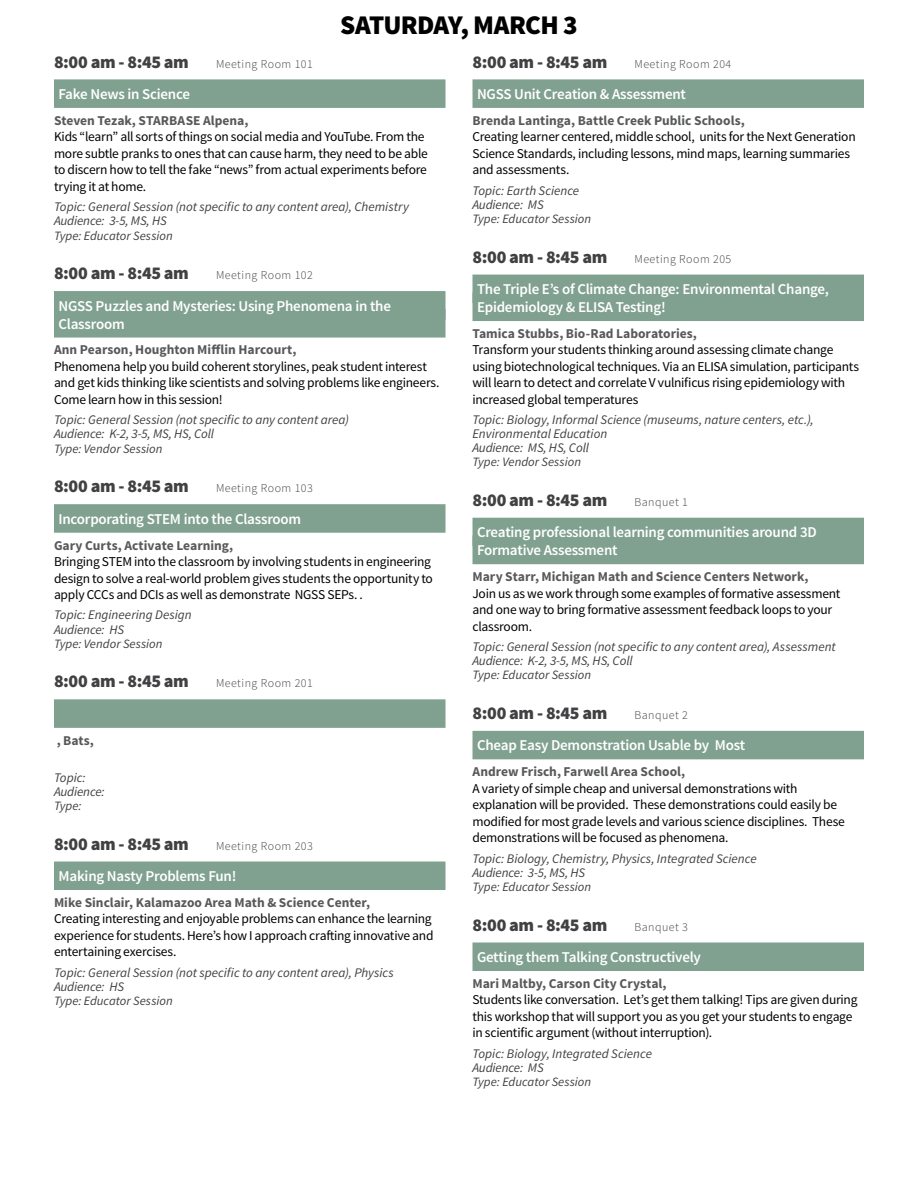
<style>
.page{position:relative;width:918px;height:1188px;background:#fff}
.page>*{position:absolute;margin:0;border:0;box-sizing:border-box;transform-origin:0 0}
.t1{font:900 27px "Source Sans Pro";letter-spacing:-.03em;color:#000}
.t2{font:900 18px "Source Sans Pro";letter-spacing:-.025em;color:#414042}
.t3{font:600 15px/18px "Source Sans Pro";letter-spacing:-.015em;color:#fff}
.t4{font:13.5px/16.5px "Source Sans Pro";letter-spacing:-.02em;color:#000}
.t5{font:700 13.5px "Source Sans Pro";color:#58595b}
.t6{font:italic 13.2px/14.2px "Source Sans Pro";color:#414042}
.t7{font:italic 12.75px "Source Sans Pro";letter-spacing:.005em;color:#414042}
.t8{font:300 12px "Source Sans Pro";letter-spacing:.04em;color:#414042}
</style>
<div class="page">
<div style="left:54px;top:79px;width:392px;height:29px;background:#80a190"></div>
<div style="left:54px;top:291px;width:392px;height:29px;background:#80a190"></div>
<div style="left:54px;top:309px;width:392px;height:29px;background:#80a190"></div>
<div style="left:54px;top:504px;width:392px;height:29px;background:#80a190"></div>
<div style="left:54px;top:699px;width:392px;height:29px;background:#80a190"></div>
<div style="left:54px;top:862px;width:392px;height:28px;background:#80a190"></div>
<div style="left:472px;top:79px;width:392px;height:29px;background:#80a190"></div>
<div style="left:472px;top:275px;width:392px;height:28px;background:#80a190"></div>
<div style="left:472px;top:293px;width:392px;height:28px;background:#80a190"></div>
<div style="left:472px;top:518px;width:392px;height:28px;background:#80a190"></div>
<div style="left:472px;top:536px;width:392px;height:28px;background:#80a190"></div>
<div style="left:472px;top:731px;width:392px;height:28px;background:#80a190"></div>
<div style="left:472px;top:943px;width:392px;height:28px;background:#80a190"></div>
<h1 class="t1" style="left:340px;top:7px;width:239px">SATURDAY, MARCH 3</h1>
<h2 class="t2" style="left:54px;top:50px;width:136px">8:00 am - 8:45 am</h2>
<p class="t8" style="left:216px;top:56px;width:98px">Meeting Room 101</p>
<p class="t3" style="left:58px;top:85px;width:133px">Fake News in Science</p>
<p class="t5" style="left:54px;top:112px;width:196px">Steven Tezak, STARBASE Alpena,</p>
<p class="t4" style="left:54px;top:129px;width:375px">Kids “learn” all sorts of things on social media and YouTube. From the more subtle pranks to ones that can cause harm, they need to be able to discern how to tell the fake “news” from actual experiments before trying it at home.</p>
<p class="t6" style="left:54px;top:200px;width:356px">Topic: General Session (not specific to any content area), Chemistry<br>Audience: 3-5, MS, HS</p>
<p class="t7" style="left:54px;top:227px;width:120px">Type: Educator Session</p>
<h2 class="t2" style="left:54px;top:261px;width:136px">8:00 am - 8:45 am</h2>
<p class="t8" style="left:216px;top:268px;width:98px">Meeting Room 102</p>
<p class="t3" style="left:58px;top:297px;width:334px">NGSS Puzzles and Mysteries: Using Phenomena in the<br>Classroom</p>
<p class="t5" style="left:54px;top:341px;width:244px">Ann Pearson, Houghton Mifflin Harcourt,</p>
<p class="t4" style="left:54px;top:358px;width:387px">Phenomena help you build coherent storylines, peak student interest and get kids thinking like scientists and solving problems like engineers.<br>Come learn how in this session!</p>
<p class="t6" style="left:54px;top:413px;width:297px">Topic: General Session (not specific to any content area)<br>Audience: K-2, 3-5, MS, HS, Coll</p>
<p class="t7" style="left:54px;top:441px;width:110px">Type: Vendor Session</p>
<h2 class="t2" style="left:54px;top:475px;width:136px">8:00 am - 8:45 am</h2>
<p class="t8" style="left:216px;top:481px;width:98px">Meeting Room 103</p>
<p class="t3" style="left:58px;top:510px;width:244px">Incorporating STEM into the Classroom</p>
<p class="t5" style="left:54px;top:536px;width:181px">Gary Curts, Activate Learning,</p>
<p class="t4" style="left:54px;top:554px;width:380px">Bringing STEM into the classroom by involving students in engineering design to solve a real-world problem gives students the opportunity to apply CCCs and DCIs as well as demonstrate NGSS SEPs. .</p>
<p class="t6" style="left:54px;top:608px;width:139px">Topic: Engineering Design<br>Audience: HS</p>
<p class="t7" style="left:54px;top:636px;width:110px">Type: Vendor Session</p>
<h2 class="t2" style="left:54px;top:670px;width:136px">8:00 am - 8:45 am</h2>
<p class="t8" style="left:216px;top:676px;width:98px">Meeting Room 201</p>
<p class="t5" style="left:57px;top:732px;width:39px">, Bats,</p>
<p class="t6" style="left:54px;top:770px;width:52px">Topic:<br>Audience:</p>
<p class="t7" style="left:54px;top:798px;width:29px">Type:</p>
<h2 class="t2" style="left:54px;top:832px;width:136px">8:00 am - 8:45 am</h2>
<p class="t8" style="left:216px;top:838px;width:98px">Meeting Room 203</p>
<p class="t3" style="left:58px;top:868px;width:180px">Making Nasty Problems Fun!</p>
<p class="t5" style="left:54px;top:894px;width:318px">Mike Sinclair, Kalamazoo Area Math &amp; Science Center,</p>
<p class="t4" style="left:54px;top:911px;width:381px">Creating interesting and enjoyable problems can enhance the learning experience for students. Here’s how I approach crafting innovative and entertaining exercises.</p>
<p class="t6" style="left:54px;top:965px;width:341px">Topic: General Session (not specific to any content area), Physics<br>Audience: HS</p>
<p class="t7" style="left:54px;top:993px;width:120px">Type: Educator Session</p>
<h2 class="t2" style="left:472px;top:50px;width:136px">8:00 am - 8:45 am</h2>
<p class="t8" style="left:634px;top:56px;width:98px">Meeting Room 204</p>
<p class="t3" style="left:477px;top:85px;width:210px">NGSS Unit Creation &amp; Assessment</p>
<p class="t5" style="left:472px;top:112px;width:274px">Brenda Lantinga, Battle Creek Public Schools,</p>
<p class="t4" style="left:472px;top:129px;width:385px">Creating learner centered, middle school, units for the Next Generation<br>Science Standards, including lessons, mind maps, learning summaries and assessments.</p>
<p class="t6" style="left:472px;top:183px;width:108px">Topic: Earth Science<br>Audience: MS</p>
<p class="t7" style="left:472px;top:211px;width:120px">Type: Educator Session</p>
<h2 class="t2" style="left:472px;top:245px;width:136px">8:00 am - 8:45 am</h2>
<p class="t8" style="left:634px;top:251px;width:98px">Meeting Room 205</p>
<p class="t3" style="left:477px;top:281px;width:354px">The Triple E’s of Climate Change: Environmental Change,<br>Epidemiology &amp; ELISA Testing!</p>
<p class="t5" style="left:472px;top:325px;width:226px">Tamica Stubbs, Bio-Rad Laboratories,</p>
<p class="t4" style="left:472px;top:342px;width:388px">Transform your students thinking around assessing climate change using biotechnological techniques. Via an ELISA simulation, participants will learn to detect and correlate V vulnificus rising epidemiology with increased global temperatures</p>
<p class="t6" style="left:472px;top:413px;width:343px">Topic: Biology, Informal Science (museums, nature centers, etc.),<br>Environmental Education<br>Audience: MS, HS, Coll</p>
<p class="t7" style="left:472px;top:454px;width:110px">Type: Vendor Session</p>
<h2 class="t2" style="left:472px;top:488px;width:136px">8:00 am - 8:45 am</h2>
<p class="t8" style="left:634px;top:495px;width:55px">Banquet 1</p>
<p class="t3" style="left:477px;top:524px;width:341px">Creating professional learning communities around 3D<br>Formative Assessment</p>
<p class="t5" style="left:472px;top:568px;width:338px">Mary Starr, Michigan Math and Science Centers Network,</p>
<p class="t4" style="left:472px;top:585px;width:370px">Join us as we work through some examples of formative assessment and one way to bring formative assessment feedback loops to your classroom.</p>
<p class="t6" style="left:472px;top:639px;width:365px">Topic: General Session (not specific to any content area), Assessment<br>Audience: K-2, 3-5, MS, HS, Coll</p>
<p class="t7" style="left:472px;top:667px;width:120px">Type: Educator Session</p>
<h2 class="t2" style="left:472px;top:701px;width:136px">8:00 am - 8:45 am</h2>
<p class="t8" style="left:634px;top:708px;width:55px">Banquet 2</p>
<p class="t3" style="left:477px;top:737px;width:270px">Cheap Easy Demonstration Usable by Most</p>
<p class="t5" style="left:472px;top:763px;width:214px">Andrew Frisch, Farwell Area School,</p>
<p class="t4" style="left:472px;top:780px;width:374px">A variety of simple cheap and universal demonstrations with explanation will be provided. These demonstrations could easily be modified for most grade levels and various science disciplines. These demonstrations will be focused as phenomena.</p>
<p class="t6" style="left:472px;top:851px;width:286px">Topic: Biology, Chemistry, Physics, Integrated Science<br>Audience: 3-5, MS, HS</p>
<p class="t7" style="left:472px;top:879px;width:120px">Type: Educator Session</p>
<h2 class="t2" style="left:472px;top:913px;width:136px">8:00 am - 8:45 am</h2>
<p class="t8" style="left:634px;top:919px;width:55px">Banquet 3</p>
<p class="t3" style="left:477px;top:949px;width:226px">Getting them Talking Constructively</p>
<p class="t5" style="left:472px;top:975px;width:196px">Mari Maltby, Carson City Crystal,</p>
<p class="t4" style="left:472px;top:992px;width:387px">Students like conversation. Let’s get them talking! Tips are given during this workshop that will support you as you get your students to engage in scientific argument (without interruption).</p>
<p class="t6" style="left:472px;top:1046px;width:181px">Topic: Biology, Integrated Science<br>Audience: MS</p>
<p class="t7" style="left:472px;top:1074px;width:120px">Type: Educator Session</p>
</div>
